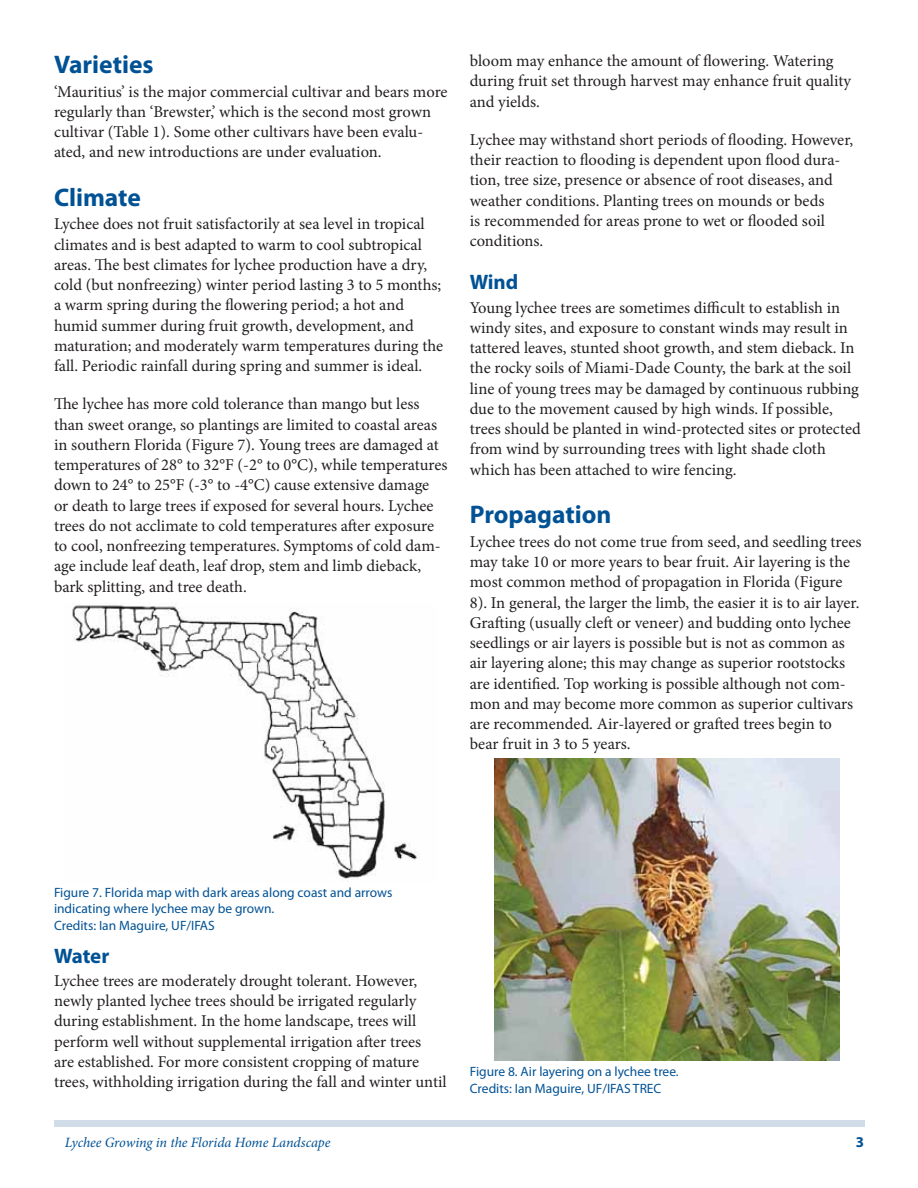
<style>
.page{position:relative;width:918px;height:1188px;background:#fff}
.page>*{position:absolute;margin:0;border:0;box-sizing:border-box;transform-origin:0 0}
.t1{font:700 25.5px "Myriad Pro";color:#005295}
.t2{font:700 21px "Myriad Pro";letter-spacing:-.005em;color:#005295}
.t3{font:16.5px/20.2px "Minion Pro";color:#231f20}
.t4{font:700 15px "Myriad Pro";color:#005295}
.t5{font:italic 14.25px "Minion Pro";letter-spacing:-.005em;color:#005295}
.t6{font:13.5px/16.5px "Myriad Pro";color:#005295}
</style>
<div class="page">
<div style="left:54px;top:1120px;width:810px;height:7px;background:#d0dde9"></div>
<img style="left:72px;top:605px;width:348px;height:274px">
<img style="left:494px;top:758px;width:346px;height:303px">
<h1 class="t1" style="left:54px;top:55px;width:101px">Varieties</h1>
<p class="t3" style="left:54px;top:83px;width:395px">‘Mauritius’ is the major commercial cultivar and bears more regularly than ‘Brewster,’ which is the second most grown cultivar (Table 1). Some other cultivars have been evalu&shy;ated, and new introductions are under evaluation.</p>
<h1 class="t1" style="left:54px;top:188px;width:88px">Climate</h1>
<p class="t3" style="left:54px;top:215px;width:391px">Lychee does not fruit satisfactorily at sea level in tropical climates and is best adapted to warm to cool subtropical areas. The best climates for lychee production have a dry, cold (but nonfreezing) winter period lasting 3 to 5 months; a warm spring during the flowering period; a hot and humid summer during fruit growth, development, and maturation; and moderately warm temperatures during the fall. Periodic rainfall during spring and summer is ideal.</p>
<p class="t3" style="left:54px;top:395px;width:395px">The lychee has more cold tolerance than mango but less than sweet orange, so plantings are limited to coastal areas in southern Florida (Figure 7). Young trees are damaged at temperatures of 28° to 32°F (-2° to 0°C), while temperatures down to 24° to 25°F (-3° to -4°C) cause extensive damage or death to large trees if exposed for several hours. Lychee trees do not acclimate to cold temperatures after exposure to cool, nonfreezing temperatures. Symptoms of cold dam&shy;age include leaf death, leaf drop, stem and limb dieback, bark splitting, and tree death.</p>
<p class="t3" style="left:470px;top:52px;width:383px">bloom may enhance the amount of flowering. Watering during fruit set through harvest may enhance fruit quality and yields.</p>
<p class="t3" style="left:470px;top:131px;width:385px">Lychee may withstand short periods of flooding. However, their reaction to flooding is dependent upon flood dura&shy;tion, tree size, presence or absence of root diseases, and weather conditions. Planting trees on mounds or beds<br>is recommended for areas prone to wet or flooded soil conditions.</p>
<p class="t2" style="left:470px;top:274px;width:50px">Wind</p>
<p class="t3" style="left:470px;top:299px;width:393px">Young lychee trees are sometimes difficult to establish in windy sites, and exposure to constant winds may result in tattered leaves, stunted shoot growth, and stem dieback. In the rocky soils of Miami-Dade County, the bark at the soil line of young trees may be damaged by continuous rubbing due to the movement caused by high winds. If possible, trees should be planted in wind-protected sites or protected from wind by surrounding trees with light shade cloth which has been attached to wire fencing.</p>
<h1 class="t1" style="left:470px;top:505px;width:143px">Propagation</h1>
<p class="t3" style="left:470px;top:533px;width:393px">Lychee trees do not come true from seed, and seedling trees may take 10 or more years to bear fruit. Air layering is the most common method of propagation in Florida (Figure 8). In general, the larger the limb, the easier it is to air layer.<br>Grafting (usually cleft or veneer) and budding onto lychee seedlings or air layers is possible but is not as common as air layering alone; this may change as superior rootstocks are identified. Top working is possible although not com&shy;mon and may become more common as superior cultivars are recommended. Air-layered or grafted trees begin to bear fruit in 3 to 5 years.</p>
<p class="t6" style="left:54px;top:885px;width:340px">Figure 7. Florida map with dark areas along coast and arrows indicating where lychee may be grown.<br>Credits: Ian Maguire, UF/IFAS</p>
<p class="t2" style="left:54px;top:947px;width:57px">Water</p>
<p class="t3" style="left:54px;top:972px;width:394px">Lychee trees are moderately drought tolerant. However, newly planted lychee trees should be irrigated regularly during establishment. In the home landscape, trees will perform well without supplemental irrigation after trees<br>are established. For more consistent cropping of mature trees, withholding irrigation during the fall and winter until</p>
<p class="t6" style="left:470px;top:1064px;width:210px">Figure 8. Air layering on a lychee tree.<br>Credits: Ian Maguire, UF/IFAS TREC</p>
<p class="t5" style="left:65px;top:1137px;width:267px">Lychee Growing in the Florida Home Landscape</p>
<p class="t4" style="left:856px;top:1137px;width:10px">3</p>
</div>
